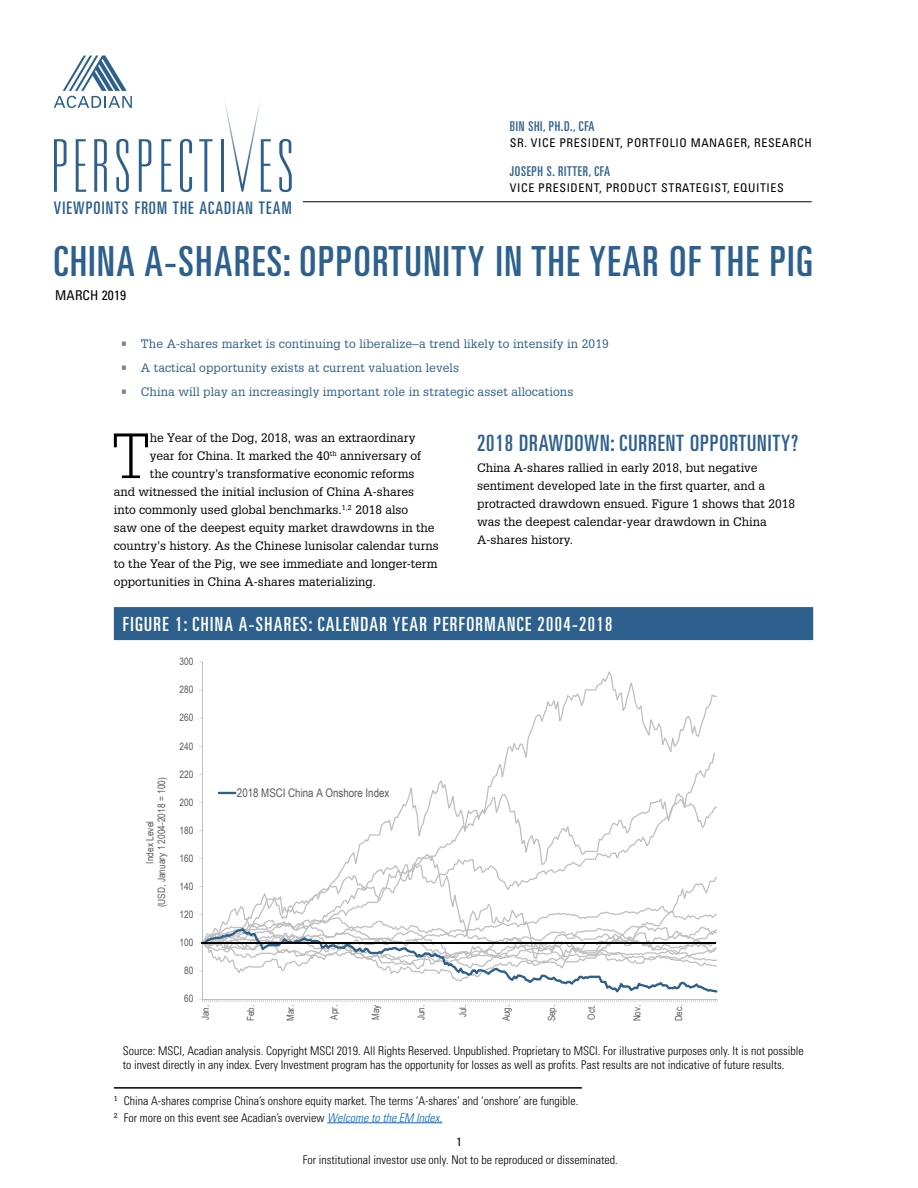
<style>
.page{position:relative;width:918px;height:1188px;background:#fff}
.page>*{position:absolute;margin:0;border:0;box-sizing:border-box;transform-origin:0 0}
.body-first_DROP_CAP{font:300 62.25px "Glypha LT Std";color:#000}
.document-title{font:ultra-condensed 41.55px "Univers LT Std";letter-spacing:.04em;color:#2d608c}
.t1{font:ultra-condensed 22.5px "Univers LT Std";letter-spacing:.04em;color:#2d608c}
.chart-header{font:ultra-condensed 19.5px "Univers LT Std";letter-spacing:.07em;color:#fff}
.t2{font:ultra-condensed 17.4px "Univers LT Std";letter-spacing:.07em;color:#2d608c}
.team-name{font:ultra-condensed 13.5px "Univers LT Std";letter-spacing:.05em;color:#2d608b}
.date{font:condensed 13.5px "Univers LT Std";letter-spacing:.01em;color:#000}
.body-first_DROP_CAP-2{font:12px "Glypha LT Std";color:#000}
.chart-disclosure{font:300 condensed 12px/13.8px "Univers LT Std";color:#000}
.t3{font:12px "Glypha LT Std";letter-spacing:.01em;color:#2d608c}
.body-first{font:12px/18px "Glypha LT Std";color:#000}
.footnote_first{font:300 condensed 12px "Univers LT Std";color:#000}
.team-title{font:condensed 12px "Univers LT Std";letter-spacing:.05em;color:#000}
.footnote_next_paragr{font:300 condensed 12px "Univers LT Std";color:#000}
.t4{font:11.85px "Arial Narrow";color:#595959}
.t5{font:10.2px/11.7px "Arial Narrow";color:#595959;text-align:center}
.t6{font:9.75px "Arial Narrow";color:#595959}
.s1{color:#808080}
.s2{font-style:italic;color:#0563c1}
</style>
<div class="page">
<div style="left:114px;top:607px;width:699px;height:33px;background:#2d608c"></div>
<hr style="left:202px;top:662px;width:1px;height:337px;background:#bfbfbf">
<svg style="left:199px;top:999px;width:519px;height:3px"></svg>
<svg style="left:506px;top:672px;width:211px;height:137px"></svg>
<svg style="left:217px;top:752px;width:498px;height:124px"></svg>
<svg style="left:199px;top:876px;width:519px;height:117px"></svg>
<svg style="left:218px;top:792px;width:18px;height:2px"></svg>
<hr style="left:201px;top:942px;width:514px;height:1px;background:#000">
<hr style="left:114px;top:1087px;width:468px;height:2px;background:#000">
<hr style="left:327px;top:1123px;width:115px;height:1px;background:#0563c1">
<svg style="left:54px;top:56px;width:78px;height:52px"></svg>
<svg style="left:54px;top:139px;width:13px;height:53px"></svg>
<svg style="left:76px;top:139px;width:10px;height:53px"></svg>
<svg style="left:94px;top:139px;width:13px;height:53px"></svg>
<svg style="left:116px;top:139px;width:13px;height:53px"></svg>
<svg style="left:139px;top:139px;width:12px;height:53px"></svg>
<svg style="left:161px;top:139px;width:11px;height:53px"></svg>
<svg style="left:180px;top:139px;width:12px;height:53px"></svg>
<svg style="left:199px;top:139px;width:13px;height:53px"></svg>
<hr style="left:221px;top:139px;width:3px;height:53px;background:#2d608c">
<svg style="left:279px;top:139px;width:13px;height:53px"></svg>
<svg style="left:224px;top:99px;width:47px;height:93px"></svg>
<hr style="left:303px;top:202px;width:509px;height:1px;background:#000">
<p class="team-name" style="left:510px;top:118px;width:86px">BIN SHI, PH.D., CFA</p>
<p class="team-title" style="left:510px;top:136px;width:303px">SR. VICE PRESIDENT, PORTFOLIO MANAGER, RESEARCH</p>
<p class="team-name" style="left:510px;top:163px;width:102px">JOSEPH S. RITTER, CFA</p>
<p class="t2" style="left:54px;top:198px;width:240px">VIEWPOINTS FROM THE ACADIAN TEAM</p>
<p class="team-title" style="left:510px;top:181px;width:275px">VICE PRESIDENT, PRODUCT STRATEGIST, EQUITIES</p>
<p class="document-title" style="left:54px;top:238px;width:761px">CHINA A-SHARES: OPPORTUNITY IN THE YEAR OF THE PIG</p>
<p class="date" style="left:55px;top:286px;width:72px">MARCH 2019</p>
<p class="t3" style="left:121px;top:336px;width:490px"><span class="s1">•</span> The A-shares market is continuing to liberalize–a trend likely to intensify in 2019</p>
<p class="t3" style="left:121px;top:360px;width:340px"><span class="s1">•</span> A tactical opportunity exists at current valuation levels</p>
<p class="t3" style="left:121px;top:384px;width:454px"><span class="s1">•</span> China will play an increasingly important role in strategic asset allocations</p>
<p class="body-first_DROP_CAP" style="left:112px;top:421px;width:40px">T</p>
<p class="body-first_DROP_CAP-2" style="left:150px;top:431px;width:267px">he Year of the Dog, 2018, was an extraordinary</p>
<h1 class="t1" style="left:477px;top:430px;width:323px">2018 DRAWDOWN: CURRENT OPPORTUNITY?</h1>
<p class="body-first" style="left:477px;top:459px;width:320px">China A-shares rallied in early 2018, but negative sentiment developed late in the first quarter, and a protracted drawdown ensued. Figure 1 shows that 2018 was the deepest calendar-year drawdown in China A-shares history.</p>
<p class="body-first_DROP_CAP-2" style="left:150px;top:449px;width:273px">year for China. It marked the 40<sup>th</sup> anniversary of</p>
<p class="body-first_DROP_CAP-2" style="left:150px;top:467px;width:266px">the country’s transformative economic reforms</p>
<p class="body-first_DROP_CAP-2" style="left:114px;top:485px;width:302px">and witnessed the initial inclusion of China A-shares</p>
<p class="body-first_DROP_CAP-2" style="left:114px;top:503px;width:296px">into commonly used global benchmarks.<sup>1,2</sup> 2018 also</p>
<p class="body-first_DROP_CAP-2" style="left:114px;top:521px;width:322px">saw one of the deepest equity market drawdowns in the</p>
<p class="body-first_DROP_CAP-2" style="left:114px;top:539px;width:327px">country’s history. As the Chinese lunisolar calendar turns</p>
<p class="body-first_DROP_CAP-2" style="left:114px;top:557px;width:325px">to the Year of the Pig, we see immediate and longer-term</p>
<p class="body-first_DROP_CAP-2" style="left:114px;top:575px;width:264px">opportunities in China A-shares materializing.</p>
<p class="chart-header" style="left:123px;top:613px;width:491px">FIGURE 1: CHINA A-SHARES: CALENDAR YEAR PERFORMANCE 2004-2018</p>
<p class="t5" style="left:179px;top:655px;width:15px">300</p>
<p class="t5" style="left:179px;top:683px;width:15px">280</p>
<p class="t5" style="left:179px;top:712px;width:15px">260</p>
<p class="t5" style="left:179px;top:740px;width:15px">240</p>
<p class="t5" style="left:179px;top:768px;width:15px">220</p>
<p class="t5" style="left:144px;top:907px;width:131px;rotate:-90deg">Index Level<br>(USD, January 1 2004-2018 = 100)</p>
<p class="t4" style="left:237px;top:784px;width:154px">2018 MSCI China A Onshore Index</p>
<p class="t5" style="left:179px;top:796px;width:15px">200</p>
<p class="t5" style="left:179px;top:824px;width:15px">180</p>
<p class="t5" style="left:179px;top:852px;width:15px">160</p>
<p class="t5" style="left:179px;top:880px;width:15px">140</p>
<p class="t5" style="left:179px;top:908px;width:15px">120</p>
<p class="t5" style="left:179px;top:936px;width:15px">100</p>
<p class="t5" style="left:184px;top:964px;width:11px">80</p>
<p class="t5" style="left:184px;top:993px;width:11px">60</p>
<p class="t6" style="left:198px;top:1020px;width:17px;rotate:-90deg">Jan.</p>
<p class="t6" style="left:244px;top:1021px;width:18px;rotate:-90deg">Feb.</p>
<p class="t6" style="left:283px;top:1021px;width:17px;rotate:-90deg">Mar.</p>
<p class="t6" style="left:327px;top:1020px;width:16px;rotate:-90deg">Apr.</p>
<p class="t6" style="left:368px;top:1020px;width:17px;rotate:-90deg">May</p>
<p class="t6" style="left:414px;top:1020px;width:17px;rotate:-90deg">Jun.</p>
<p class="t6" style="left:456px;top:1017px;width:14px;rotate:-90deg">Jul.</p>
<p class="t6" style="left:499px;top:1021px;width:18px;rotate:-90deg">Aug.</p>
<p class="t6" style="left:545px;top:1021px;width:18px;rotate:-90deg">Sep.</p>
<p class="t6" style="left:584px;top:1020px;width:16px;rotate:-90deg">Oct.</p>
<p class="t6" style="left:630px;top:1021px;width:18px;rotate:-90deg">Nov.</p>
<p class="t6" style="left:671px;top:1021px;width:18px;rotate:-90deg">Dec.</p>
<p class="chart-disclosure" style="left:123px;top:1044px;width:683px">Source: MSCI, Acadian analysis. Copyright MSCI 2019. All Rights Reserved. Unpublished. Proprietary to MSCI. For illustrative purposes only. It is not possible to invest directly in any index. Every Investment program has the opportunity for losses as well as profits. Past results are not indicative of future results.</p>
<p class="footnote_first" style="left:114px;top:1094px;width:466px"><sup>1</sup> China A-shares comprise China’s onshore equity market. The terms ‘A-shares’ and ‘onshore’ are fungible.</p>
<p class="footnote_next_paragr" style="left:114px;top:1110px;width:330px"><sup>2</sup> For more on this event see Acadian’s overview <span class="s2">Welcome to the EM Index.</span></p>
<p class="team-title" style="left:456px;top:1134px;width:7px">1</p>
<p class="chart-disclosure" style="left:303px;top:1153px;width:317px">For institutional investor use only. Not to be reproduced or disseminated.</p>
</div>
